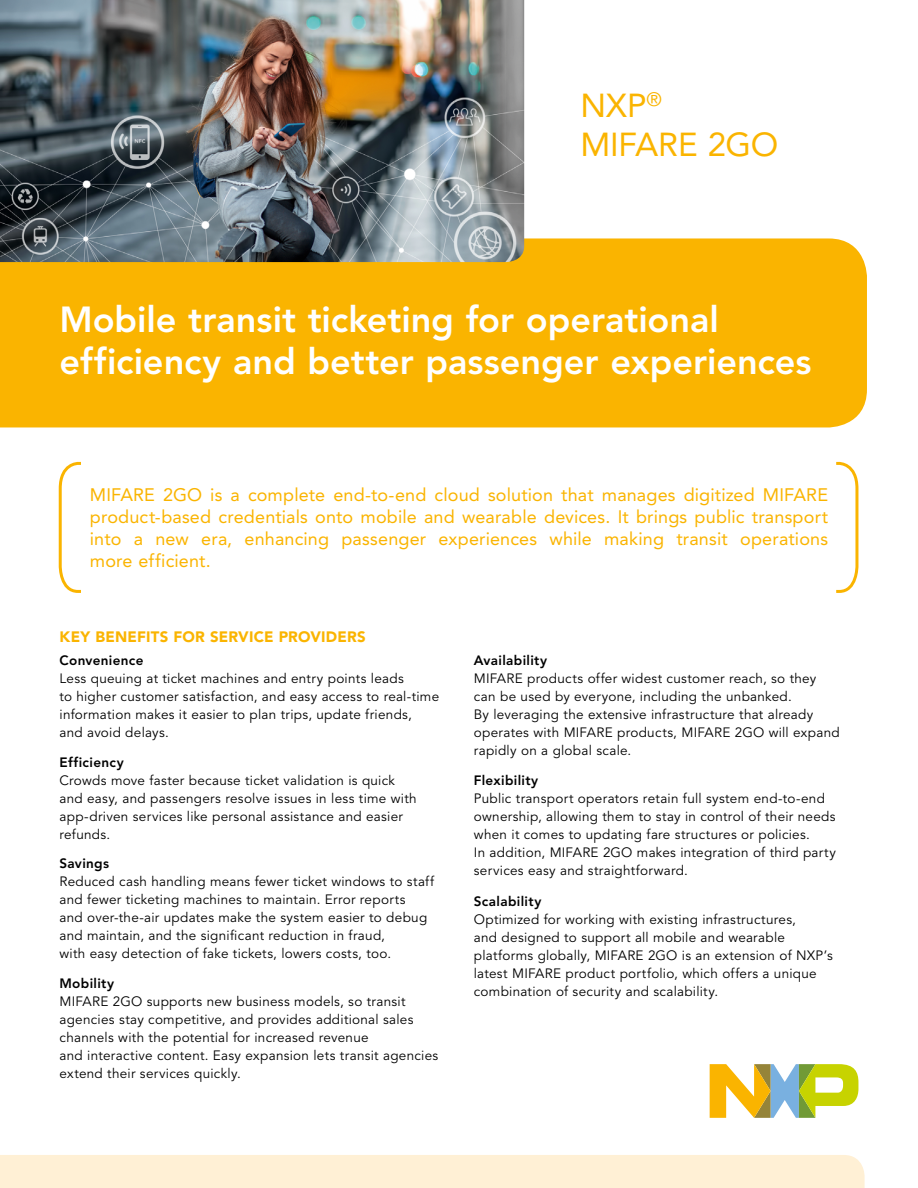
<style>
.page{position:relative;width:918px;height:1188px;background:#fff}
.page>*{position:absolute;margin:0;border:0;box-sizing:border-box;transform-origin:0 0}
.t1{font:800 36px/42px "Avenir LT";color:#fff}
.t2{font:33px/39px "Avenir LT";letter-spacing:-.005em;color:#fab400}
.t3{font:18px/21.9px "Avenir LT";letter-spacing:.01em;color:#fab400;text-align:justify}
.t4{font:900 15px "Avenir LT";letter-spacing:.015em;color:#fab400}
.t5{font:13.5px/18px "Avenir LT";letter-spacing:.02em;color:#000}
.t6{font:800 13.5px "Avenir LT";letter-spacing:.025em;color:#000}
</style>
<div class="page">
<div style="left:0;top:238px;width:867px;height:189px;background:#fab400"></div>
<svg style="left:58px;top:461px;width:23px;height:132px"></svg>
<svg style="left:836px;top:461px;width:23px;height:132px"></svg>
<div style="left:0;top:1155px;width:865px;height:33px;background:#fff0d5"></div>
<svg style="left:710px;top:1064px;width:148px;height:54px"></svg>
<img style="left:0;top:0;width:524px;height:262px">
<h2 class="t2" style="left:580px;top:86px;width:199px">NXP<sup>®<br></sup>MIFARE 2GO</h2>
<h1 class="t1" style="left:60px;top:299px;width:753px">Mobile transit ticketing for operational efficiency and better passenger experiences</h1>
<p class="t3" style="left:90px;top:484px;width:740px">MIFARE 2GO is a complete end-to-end cloud solution that manages digitized MIFARE product-based credentials onto mobile and wearable devices. It brings public transport into a new era, enhancing passenger experiences while making transit operations more efficient.</p>
<p class="t4" style="left:60px;top:628px;width:308px">KEY BENEFITS FOR SERVICE PROVIDERS</p>
<p class="t6" style="left:60px;top:652px;width:85px">Convenience</p>
<p class="t5" style="left:60px;top:669px;width:381px">Less queuing at ticket machines and entry points leads<br>to higher customer satisfaction, and easy access to real-time information makes it easier to plan trips, update friends,<br>and avoid delays.</p>
<p class="t6" style="left:60px;top:754px;width:66px">Efficiency</p>
<p class="t5" style="left:60px;top:771px;width:359px">Crowds move faster because ticket validation is quick and easy, and passengers resolve issues in less time with app-driven services like personal assistance and easier refunds.</p>
<p class="t6" style="left:60px;top:856px;width:51px">Savings</p>
<p class="t5" style="left:60px;top:873px;width:376px">Reduced cash handling means fewer ticket windows to staff and fewer ticketing machines to maintain. Error reports<br>and over-the-air updates make the system easier to debug and maintain, and the significant reduction in fraud,<br>with easy detection of fake tickets, lowers costs, too.</p>
<p class="t6" style="left:60px;top:976px;width:56px">Mobility</p>
<p class="t5" style="left:60px;top:993px;width:380px">MIFARE 2GO supports new business models, so transit agencies stay competitive, and provides additional sales channels with the potential for increased revenue<br>and interactive content. Easy expansion lets transit agencies extend their services quickly.</p>
<p class="t6" style="left:474px;top:652px;width:75px">Availability</p>
<p class="t5" style="left:474px;top:670px;width:367px">MIFARE products offer widest customer reach, so they can be used by everyone, including the unbanked.<br>By leveraging the extensive infrastructure that already operates with MIFARE products, MIFARE 2GO will expand rapidly on a global scale.</p>
<p class="t6" style="left:474px;top:772px;width:66px">Flexibility</p>
<p class="t5" style="left:474px;top:790px;width:364px">Public transport operators retain full system end-to-end ownership, allowing them to stay in control of their needs when it comes to updating fare structures or policies.<br>In addition, MIFARE 2GO makes integration of third party services easy and straightforward.</p>
<p class="t6" style="left:474px;top:893px;width:69px">Scalability</p>
<p class="t5" style="left:474px;top:910px;width:361px">Optimized for working with existing infrastructures,<br>and designed to support all mobile and wearable platforms globally, MIFARE 2GO is an extension of NXP’s latest MIFARE product portfolio, which offers a unique combination of security and scalability.</p>
</div>
